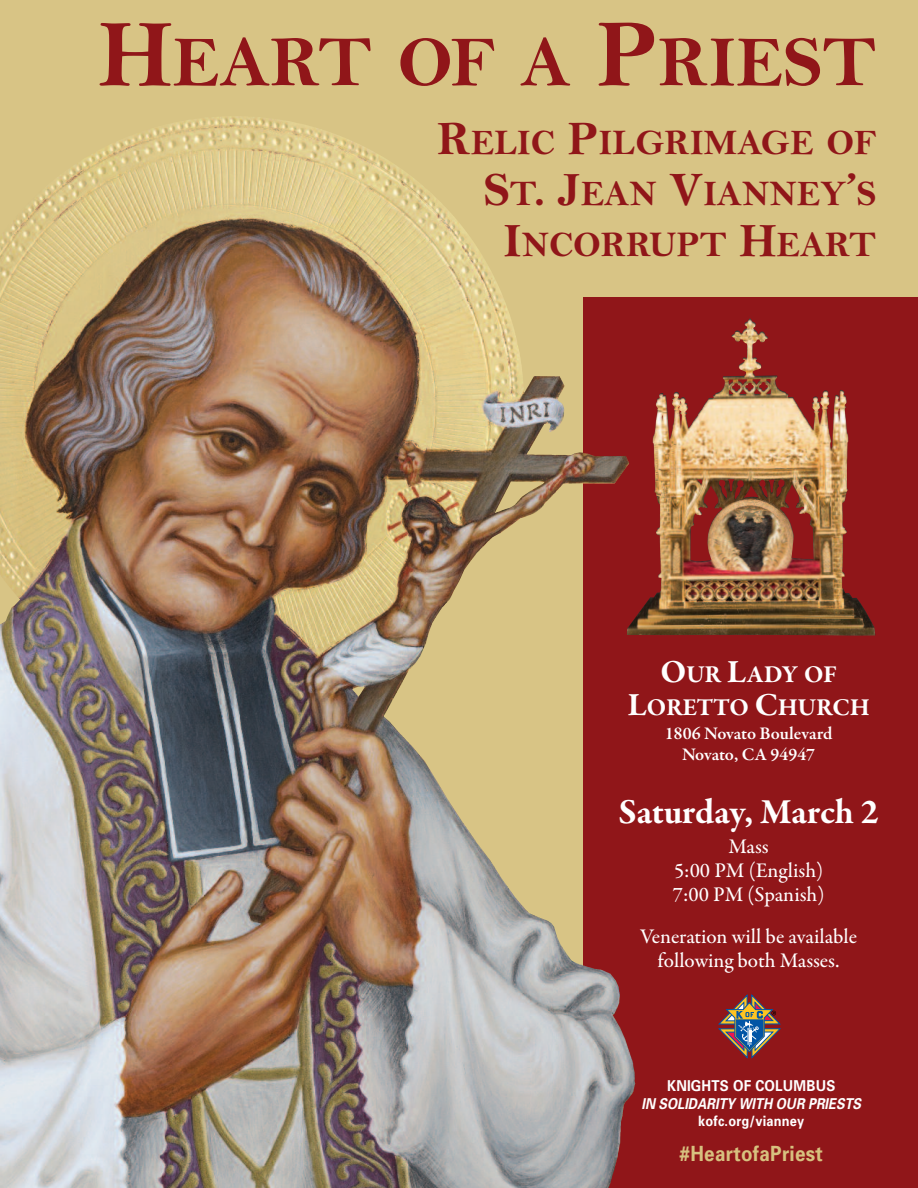
<style>
.page{position:relative;width:918px;height:1188px;background:#fff}
.page>*{position:absolute;margin:0;border:0;box-sizing:border-box;transform-origin:0 0}
.t1{font:72px "Bell MT Bold";color:#901619}
.t2{font:36px/51px "Bell MT Bold";color:#901619;text-align:right}
.t3{font:700 36px "Garamond Premr Pro";color:#fff}
.t4{font:700 24.75px/33px "Garamond Premr Pro";letter-spacing:-.01em;color:#fff;text-align:center}
.t5{font:500 21px/24px "Garamond Premr Pro";color:#fff;text-align:center}
.t6{font:700 21px "Univers";letter-spacing:.015em;color:#d7c17f;scale:.9 1}
.t7{font:600 18px/21px "Garamond Premr Pro";color:#fff;text-align:center}
.t8{font:italic 700 15px "Univers";color:#fff;scale:.86 1}
.t9{font:700 15px "Univers";letter-spacing:.015em;color:#fff;scale:.9 1}
.t10{font:700 14.25px "Univers";letter-spacing:.015em;color:#fff;scale:.9 1}
.s1{font-size:96px}
.s2{font-size:48px}
.s3{font-size:33px}
</style>
<div class="page">
<img style="left:0;top:0;width:918px;height:1188px">
<svg style="left:583px;top:297px;width:335px;height:891px;background:#942b27"></svg>
<img style="left:0;top:167px;width:71px;height:466px">
<svg style="left:718px;top:995px;width:62px;height:64px;background:#805250"></svg>
<img style="left:627px;top:503px;width:34px;height:132px">
<h1 class="t1" style="left:98px;top:18px;width:779px"><span class="s1">H</span>EART OF A <span class="s1">P</span>RIEST</h1>
<h2 class="t2" style="left:437px;top:117px;width:440px"><span class="s2">R</span>ELIC <span class="s2">P</span>ILGRIMAGE OF<br><span class="s2">S</span>T<span class="s2">. J</span>EAN <span class="s2">V</span>IANNEY<span class="s2">’</span>S<br><span class="s2">I</span>NCORRUPT <span class="s2">H</span>EART</h2>
<p class="t4" style="left:627px;top:660px;width:244px"><span class="s3">O</span>UR <span class="s3">L</span>ADY OF<br><span class="s3">L</span>ORETTO <span class="s3">C</span>HURCH</p>
<p class="t7" style="left:665px;top:724px;width:169px">1806 Novato Boulevard<br>Novato, CA 94947</p>
<h2 class="t3" style="left:618px;top:798px;width:262px">Saturday, March 2</h2>
<p class="t5" style="left:673px;top:836px;width:153px">Mass<br>5:00 PM (English)<br>7:00 PM (Spanish)</p>
<p class="t5" style="left:640px;top:926px;width:218px">Veneration will be available following both Masses.</p>
<p class="t9" style="left:667px;top:1080px;width:188px">KNIGHTS OF COLUMBUS</p>
<p class="t8" style="left:641px;top:1098px;width:257px">IN SOLIDARITY WITH OUR PRIESTS</p>
<p class="t10" style="left:698px;top:1116px;width:119px">kofc.org/vianney</p>
<p class="t6" style="left:680px;top:1145px;width:161px">#HeartofaPriest</p>
</div>
